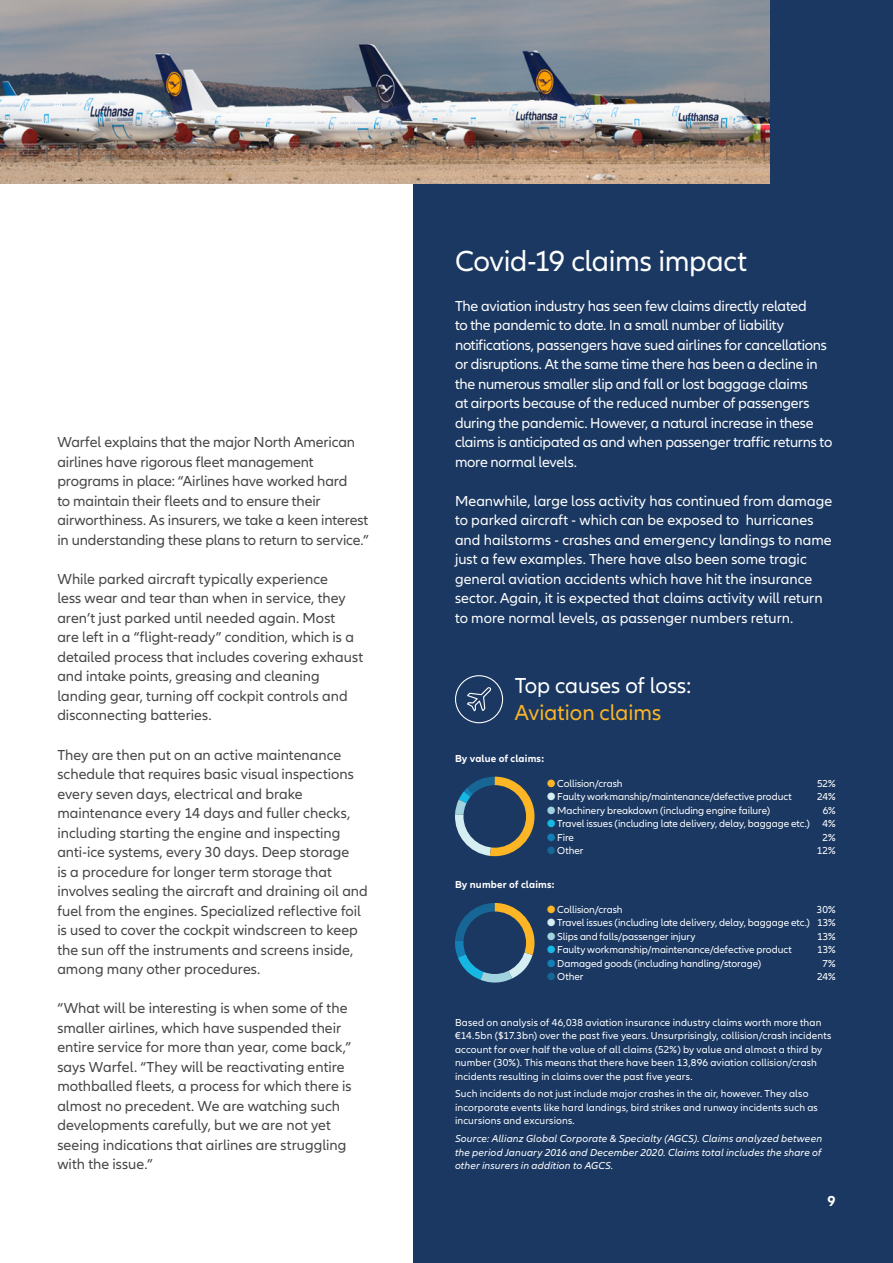
<style>
.page{position:relative;width:893px;height:1263px;background:#fff}
.page>*{position:absolute;margin:0;border:0;box-sizing:border-box;transform-origin:0 0}
.Subheadline___CTA_15{font:30px "Allianz Neo";letter-spacing:-.01em;color:#fff}
.t1{font:22.5px "Allianz Neo";color:#fff}
.t2{font:22.5px "Allianz Neo";color:#fcb525}
.Copy_10_13pt{font:15px/19.5px "Allianz Neo";color:#454647}
.Copy_10_13pt-2{font:15px/19.5px "Allianz Neo";letter-spacing:-.01em;color:#fff}
.t3{font:700 15px "Allianz Neo";color:#fff}
.Caption_Footer_7_9pt{font:10.5px/13.5px "Allianz Neo";letter-spacing:.01em;color:#fff}
.Caption_Footer_7_9pt-2{font:italic 10.5px/13.5px "Allianz Neo";letter-spacing:.015em;color:#fff;text-align:justify}
.Caption_Footer_7_9pt-3{font:10.5px "Allianz Neo";letter-spacing:-.01em;color:#fff}
.Caption_Footer_7_9pt-4{font:700 10.5px "Allianz Neo";letter-spacing:.02em;color:#fff}
.s1{color:#fcb525}
.s2{color:#d5eef1}
.s3{color:#a1d3df}
.s4{color:#16b8e3}
.s5{color:#147fb5}
.s6{color:#176695}
</style>
<div class="page">
<div style="left:413px;top:0;width:480px;height:1263px;background:#1a3862"></div>
<img style="left:0;top:0;width:769px;height:184px">
<svg style="left:467px;top:687px;width:24px;height:24px"></svg>
<div style="left:455px;top:675px;width:48px;height:48px;border:1px solid #fff;border-radius:50%"></div>
<svg style="left:455px;top:777px;width:79px;height:79px"></svg>
<div style="left:463px;top:785px;width:63px;height:63px;background:#1a3862;border-radius:50%"></div>
<svg style="left:455px;top:903px;width:79px;height:79px"></svg>
<div style="left:463px;top:911px;width:63px;height:63px;background:#1a3862;border-radius:50%"></div>
<p class="Copy_10_13pt" style="left:57px;top:433px;width:313px">Warfel explains that the major North American airlines have rigorous fleet management programs in place: “Airlines have worked hard<br>to maintain their fleets and to ensure their airworthiness. As insurers, we take a keen interest in understanding these plans to return to service.”</p>
<p class="Copy_10_13pt" style="left:57px;top:570px;width:307px">While parked aircraft typically experience<br>less wear and tear than when in service, they aren’t just parked until needed again. Most<br>are left in a “flight‑ready” condition, which is a detailed process that includes covering exhaust and intake points, greasing and cleaning landing gear, turning off cockpit controls and disconnecting batteries.</p>
<p class="Copy_10_13pt" style="left:57px;top:745px;width:312px">They are then put on an active maintenance schedule that requires basic visual inspections every seven days, electrical and brake maintenance every 14 days and fuller checks, including starting the engine and inspecting anti‑ice systems, every 30 days. Deep storage<br>is a procedure for longer term storage that involves sealing the aircraft and draining oil and fuel from the engines. Specialized reflective foil is used to cover the cockpit windscreen to keep the sun off the instruments and screens inside, among many other procedures.</p>
<p class="Copy_10_13pt" style="left:57px;top:999px;width:296px">“What will be interesting is when some of the smaller airlines, which have suspended their entire service for more than year, come back,” says Warfel. “They will be reactivating entire mothballed fleets, a process for which there is almost no precedent. We are watching such developments carefully, but we are not yet seeing indications that airlines are struggling with the issue.”</p>
<p class="Subheadline___CTA_15" style="left:455px;top:244px;width:294px">Covid‑19 claims impact</p>
<p class="Copy_10_13pt-2" style="left:455px;top:297px;width:379px">The aviation industry has seen few claims directly related<br>to the pandemic to date. In a small number of liability notifications, passengers have sued airlines for cancellations or disruptions. At the same time there has been a decline in the numerous smaller slip and fall or lost baggage claims<br>at airports because of the reduced number of passengers during the pandemic. However, a natural increase in these claims is anticipated as and when passenger traffic returns to more normal levels.</p>
<p class="Copy_10_13pt-2" style="left:455px;top:492px;width:379px">Meanwhile, large loss activity has continued from damage to parked aircraft - which can be exposed to hurricanes and hailstorms - crashes and emergency landings to name just a few examples. There have also been some tragic general aviation accidents which have hit the insurance sector. Again, it is expected that claims activity will return to more normal levels, as passenger numbers return.</p>
<p class="t1" style="left:515px;top:673px;width:178px">Top causes of loss:</p>
<p class="t2" style="left:515px;top:700px;width:148px">Aviation claims</p>
<p class="Caption_Footer_7_9pt-4" style="left:455px;top:752px;width:90px">By value of claims:</p>
<p class="Caption_Footer_7_9pt" style="left:547px;top:777px;width:77px"><span class="s1">●</span> Collision/crash</p>
<p class="Caption_Footer_7_9pt" style="left:817px;top:777px;width:20px">52%</p>
<p class="Caption_Footer_7_9pt-3" style="left:547px;top:791px;width:246px"><span class="s2">●</span> Faulty workmanship/maintenance/defective product</p>
<p class="Caption_Footer_7_9pt" style="left:817px;top:790px;width:20px">24%</p>
<p class="Caption_Footer_7_9pt-3" style="left:547px;top:804px;width:224px"><span class="s3">●</span> Machinery breakdown (including engine failure)</p>
<p class="Caption_Footer_7_9pt" style="left:823px;top:804px;width:14px">6%</p>
<p class="Caption_Footer_7_9pt" style="left:547px;top:817px;width:290px"><span class="s4">●</span> Travel issues (including late delivery, delay, baggage etc.) 4%</p>
<p class="Caption_Footer_7_9pt" style="left:547px;top:831px;width:29px"><span class="s5">●</span> Fire</p>
<p class="Caption_Footer_7_9pt" style="left:823px;top:831px;width:15px">2%</p>
<p class="Caption_Footer_7_9pt" style="left:547px;top:844px;width:38px"><span class="s6">●</span> Other</p>
<p class="Caption_Footer_7_9pt" style="left:817px;top:844px;width:20px">12%</p>
<p class="Caption_Footer_7_9pt-4" style="left:455px;top:878px;width:101px">By number of claims:</p>
<p class="Caption_Footer_7_9pt" style="left:547px;top:903px;width:77px"><span class="s1">●</span> Collision/crash</p>
<p class="Caption_Footer_7_9pt" style="left:817px;top:903px;width:20px">30%</p>
<p class="Caption_Footer_7_9pt" style="left:547px;top:916px;width:290px"><span class="s2">●</span> Travel issues (including late delivery, delay, baggage etc.) 13%</p>
<p class="Caption_Footer_7_9pt" style="left:547px;top:930px;width:150px"><span class="s3">●</span> Slips and falls/passenger injury</p>
<p class="Caption_Footer_7_9pt" style="left:817px;top:930px;width:20px">13%</p>
<p class="Caption_Footer_7_9pt-3" style="left:547px;top:944px;width:246px"><span class="s4">●</span> Faulty workmanship/maintenance/defective product</p>
<p class="Caption_Footer_7_9pt" style="left:817px;top:943px;width:20px">13%</p>
<p class="Caption_Footer_7_9pt" style="left:547px;top:957px;width:215px"><span class="s5">●</span> Damaged goods (including handling/storage)</p>
<p class="Caption_Footer_7_9pt" style="left:822px;top:957px;width:15px">7%</p>
<p class="Caption_Footer_7_9pt" style="left:547px;top:970px;width:38px"><span class="s6">●</span> Other</p>
<p class="Caption_Footer_7_9pt" style="left:817px;top:970px;width:20px">24%</p>
<p class="Caption_Footer_7_9pt" style="left:455px;top:1015px;width:378px">Based on analysis of 46,038 aviation insurance industry claims worth more than €14.5bn ($17.3bn) over the past five years. Unsurprisingly, collision/crash incidents account for over half the value of all claims (52%) by value and almost a third by number (30%). This means that there have been 13,896 aviation collision/crash incidents resulting in claims over the past five years.</p>
<p class="Caption_Footer_7_9pt" style="left:455px;top:1087px;width:364px">Such incidents do not just include major crashes in the air, however. They also incorporate events like hard landings, bird strikes and runway incidents such as incursions and excursions.</p>
<p class="Caption_Footer_7_9pt-2" style="left:455px;top:1132px;width:369px">Source: Allianz Global Corporate &amp; Specialty (AGCS). Claims analyzed between the period January 2016 and December 2020. Claims total includes the share of other insurers in addition to AGCS.</p>
<p class="t3" style="left:827px;top:1192px;width:10px">9</p>
</div>
